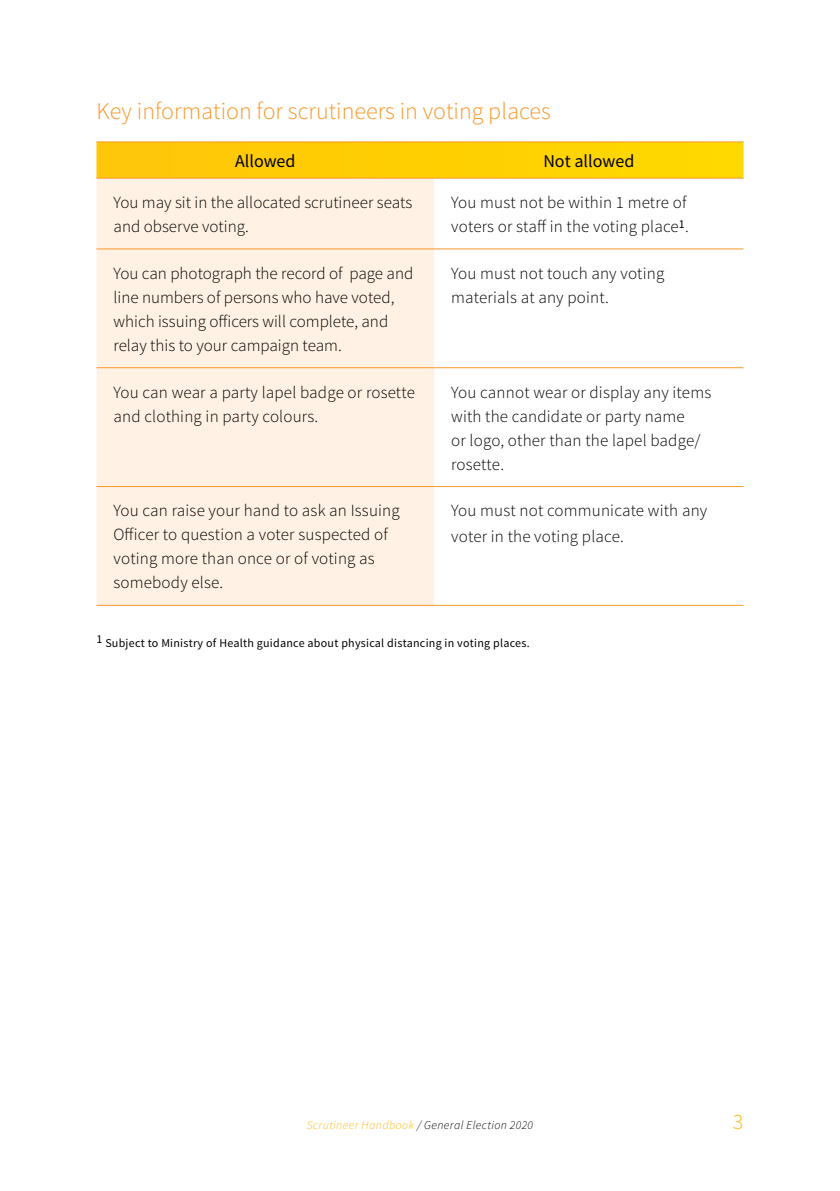
<style>
.page{position:relative;width:840px;height:1191px;background:#fff}
.page>*{position:absolute;margin:0;border:0;box-sizing:border-box;transform-origin:0 0}
.t1{font:300 24px "Source Sans Pro";color:#f89728}
.t2{font:300 22px "Source Sans Pro";color:#fdb913}
.t3{font:18px "Source Sans Pro";color:#000}
.t4{font:300 17px/24px "Source Sans Pro";letter-spacing:.01em;color:#000}
.t5{font:12px "Source Sans Pro";letter-spacing:.02em;color:#000}
.t6{font:italic 300 12px "Source Sans Pro";letter-spacing:.03em;color:#000}
.s1{color:#fdb913}
</style>
<div class="page">
<svg style="left:96px;top:142px;width:647px;height:36px;background:#fecd03"></svg>
<div style="left:96px;top:179px;width:338px;height:426px;background:#fff1e3"></div>
<hr style="left:96px;top:141px;width:338px;height:1px;background:#f89728">
<hr style="left:434px;top:141px;width:309px;height:1px;background:#f89728">
<hr style="left:434px;top:178px;width:309px;height:1px;background:#f89728">
<hr style="left:434px;top:248px;width:309px;height:1px;background:#f89728">
<hr style="left:96px;top:178px;width:338px;height:1px;background:#f89728">
<hr style="left:96px;top:248px;width:338px;height:1px;background:#f89728">
<hr style="left:96px;top:367px;width:338px;height:1px;background:#f89728">
<hr style="left:434px;top:367px;width:309px;height:1px;background:#f89728">
<hr style="left:96px;top:486px;width:338px;height:1px;background:#f89728">
<hr style="left:434px;top:486px;width:309px;height:1px;background:#f89728">
<hr style="left:96px;top:605px;width:338px;height:1px;background:#f89728">
<hr style="left:434px;top:605px;width:309px;height:1px;background:#f89728">
<h1 class="t1" style="left:96px;top:96px;width:455px">Key information for scrutineers in voting places</h1>
<p class="t3" style="left:235px;top:150px;width:62px">Allowed</p>
<p class="t3" style="left:543px;top:150px;width:92px">Not allowed</p>
<p class="t4" style="left:113px;top:190px;width:300px">You may sit in the allocated scrutineer seats and observe voting.</p>
<p class="t4" style="left:451px;top:190px;width:239px">You must not be within 1 metre of voters or staff in the voting place<sup>1</sup>.</p>
<p class="t4" style="left:113px;top:261px;width:301px">You can photograph the record of page and line numbers of persons who have voted, which issuing officers will complete, and relay this to your campaign team.</p>
<p class="t4" style="left:451px;top:261px;width:214px">You must not touch any voting materials at any point.</p>
<p class="t4" style="left:113px;top:380px;width:303px">You can wear a party lapel badge or rosette and clothing in party colours.</p>
<p class="t4" style="left:451px;top:380px;width:261px">You cannot wear or display any items with the candidate or party name<br>or logo, other than the lapel badge/ rosette.</p>
<p class="t4" style="left:113px;top:499px;width:287px">You can raise your hand to ask an Issuing<br>Officer to question a voter suspected of voting more than once or of voting as somebody else.</p>
<p class="t4" style="left:451px;top:498px;width:257px;line-height:26px">You must not communicate with any voter in the voting place.</p>
<p class="t5" style="left:96px;top:636px;width:434px">1 Subject to Ministry of Health guidance about physical distancing in voting places.</p>
<p class="t6" style="left:306px;top:1117px;width:228px"><span class="s1">Scrutineer Handbook</span> / General Election 2020</p>
<p class="t2" style="left:732px;top:1108px;width:12px">3</p>
</div>
